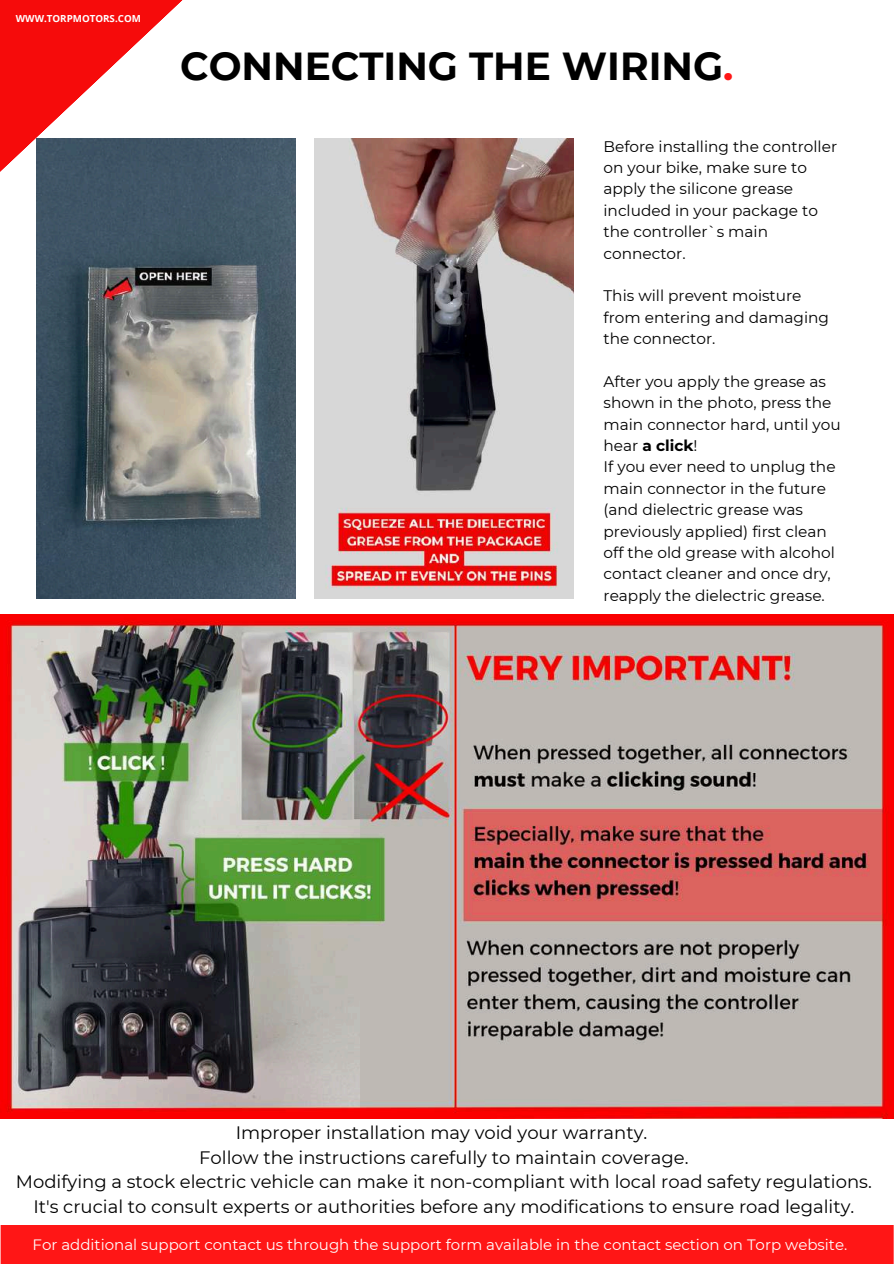
<style>
.page{position:relative;width:894px;height:1264px;background:#fff}
.page>*{position:absolute;margin:0;border:0;box-sizing:border-box;transform-origin:0 0}
.t1{font:700 39px "Montserrat";color:#000}
.t2{font:18px/24.8px "Montserrat";color:#000;text-align:center}
.t3{font:15.3px/21.3px "Montserrat";color:#000}
.t4{font:15px "Montserrat";color:#fff}
.t5{font:700 9.75px "Open Sans";color:#fff}
.s1{color:#ff1616}
.s2{font-weight:700}
</style>
<div class="page">
<svg style="left:0;top:0;width:183px;height:208px"></svg>
<div style="left:0;top:1225px;width:893px;height:38px;background:#ff1616"></div>
<img style="left:0;top:615px;width:893px;height:503px">
<img style="left:37px;top:138px;width:259px;height:461px">
<img style="left:315px;top:138px;width:258px;height:461px">
<p class="t5" style="left:16px;top:12px;width:126px">WWW.TORPMOTORS.COM</p>
<h1 class="t1" style="left:180px;top:42px;width:554px">CONNECTING THE WIRING<span class="s1">.</span></h1>
<p class="t3" style="left:603px;top:135px;width:235px">Before installing the controller on your bike, make sure to apply the silicone grease included in your package to the controller`s main connector.</p>
<p class="t3" style="left:603px;top:285px;width:227px">This will prevent moisture from entering and damaging the connector.</p>
<p class="t3" style="left:603px;top:371px;width:239px">After you apply the grease as shown in the photo, press the main connector hard, until you hear <span class="s2">a click</span>!<br>If you ever need to unplug the main connector in the future (and dielectric grease was previously applied) first clean off the old grease with alcohol contact cleaner and once dry, reapply the dielectric grease.</p>
<p class="t2" style="left:16px;top:1119px;width:857px">Improper installation may void your warranty.<br>Follow the instructions carefully to maintain coverage.<br>Modifying a stock electric vehicle can make it non-compliant with local road safety regulations.<br>It's crucial to consult experts or authorities before any modifications to ensure road legality.</p>
<p class="t4" style="left:33px;top:1235px;width:816px">For additional support contact us through the support form available in the contact section on Torp website.</p>
</div>
